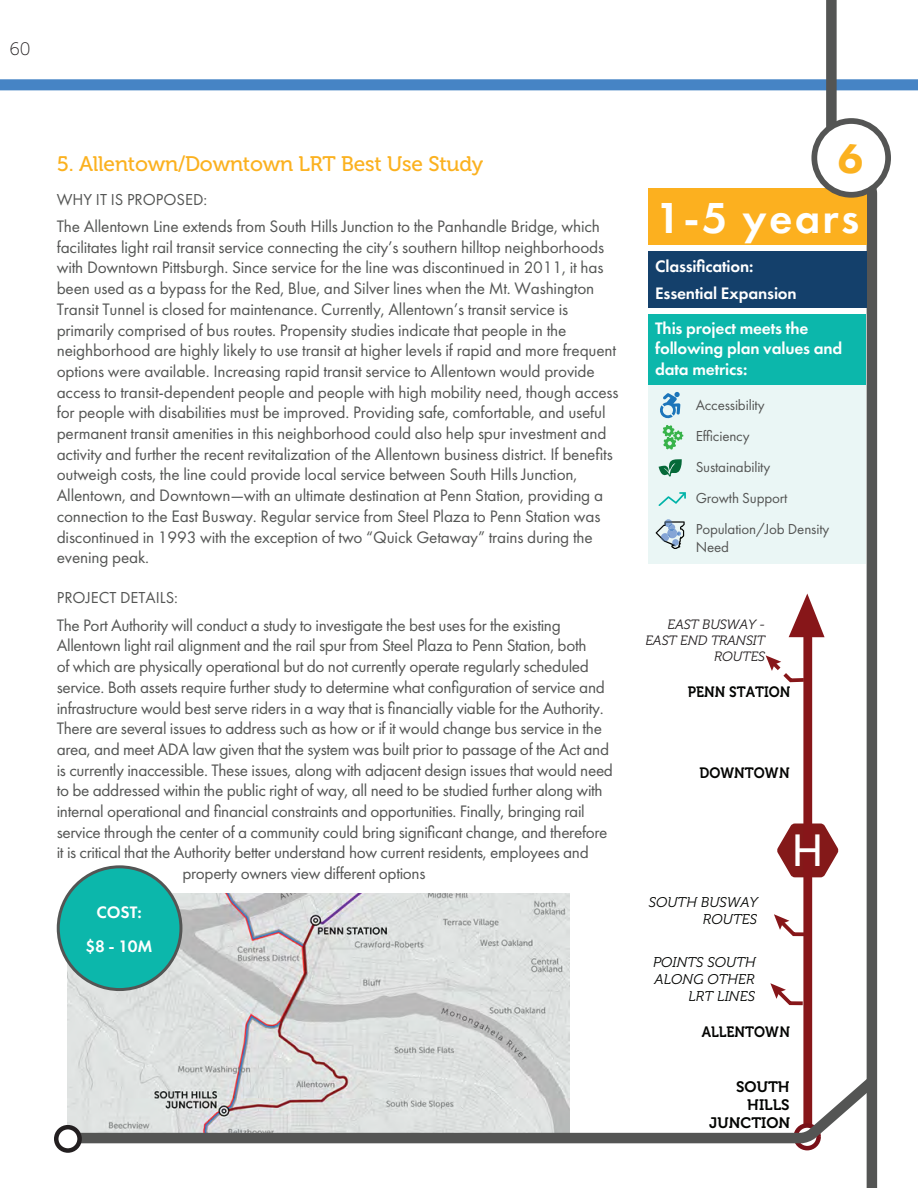
<style>
.page{position:relative;width:918px;height:1188px;background:#fff}
.page>*{position:absolute;margin:0;border:0;box-sizing:border-box;transform-origin:0 0}
.t1{font:600 45px "Futura PT";letter-spacing:.05em;color:#fff}
.t2{font:44.7px "Museo Sans 500";color:#fff;scale:.95 1}
.t3{font:800 42.6px "Futura PT";color:#fbb11f}
.t4{font:21px "Museo 500";letter-spacing:-.01em;color:#fbb11f}
.t5{font:18px "Museo 100";color:#231f20}
.t6{font:17.25px/20.7px "Futura PT";letter-spacing:-.01em;color:#545554}
.t7{font:600 17.25px/20.7px "Futura PT";letter-spacing:-.01em;color:#fff}
.t8{font:16.5px "Futura PT";color:#545554}
.t9{font:15.15px/18.1px "Museo 700";color:#040503;text-align:right}
.t10{font:15px/18px "Futura PT";letter-spacing:-.01em;color:#545554}
.t11{font:15px "Museo 700";color:#040503;scale:.92 1}
.t12{font:italic 14.1px/17px "Museo 300";color:#040503;text-align:right}
.SubBullets-Columns{font:italic 13.5px/16.2px "Museo 300";letter-spacing:-.01em;color:#231f20;text-align:right}
</style>
<div class="page">
<div style="left:0;top:79px;width:918px;height:11px;background:#4684c5"></div>
<svg style="left:821px;top:0;width:64px;height:1188px"></svg>
<img style="left:68px;top:894px;width:501px;height:173px">
<div style="left:648px;top:251px;width:219px;height:56px;background:#14406b"></div>
<div style="left:648px;top:314px;width:218px;height:89px;background:#0cb7ab"></div>
<div style="left:648px;top:385px;width:218px;height:179px;background:#eaf6f5"></div>
<svg style="left:660px;top:392px;width:20px;height:27px"></svg>
<svg style="left:656px;top:519px;width:29px;height:30px"></svg>
<svg style="left:659px;top:459px;width:23px;height:17px"></svg>
<div style="left:58px;top:867px;width:123px;height:123px;background:#0cb7ab;border-radius:50%"></div>
<div style="left:57px;top:865px;width:125px;height:126px;border:3px solid #545554;border-radius:50%"></div>
<div style="left:648px;top:188px;width:219px;height:56px;background:#fcb01f"></div>
<svg style="left:662px;top:425px;width:21px;height:25px"></svg>
<svg style="left:659px;top:492px;width:27px;height:14px"></svg>
<svg style="left:777px;top:824px;width:62px;height:53px"></svg>
<div style="left:803px;top:632px;width:9px;height:502px;background:#871619"></div>
<svg style="left:789px;top:594px;width:36px;height:43px"></svg>
<svg style="left:774px;top:914px;width:30px;height:24px"></svg>
<svg style="left:770px;top:983px;width:34px;height:24px"></svg>
<svg style="left:766px;top:655px;width:38px;height:29px"></svg>
<div style="left:794px;top:1123px;width:27px;height:27px;background:#791119;border:4px solid #791119;border-radius:50%"></div>
<div style="left:814px;top:121px;width:74px;height:74px;background:#fff;border-radius:50%"></div>
<div style="left:811px;top:118px;width:80px;height:80px;border:6px solid #545554;border-radius:50%"></div>
<svg style="left:61px;top:1067px;width:824px;height:82px"></svg>
<svg style="left:56px;top:1127px;width:24px;height:24px"></svg>
<div style="left:54px;top:1125px;width:28px;height:28px;border:4px solid #231f20;border-radius:50%"></div>
<p class="t5" style="left:10px;top:39px;width:22px">60</p>
<p class="t4" style="left:57px;top:153px;width:428px">5. Allentown/Downtown LRT Best Use Study</p>
<p class="t8" style="left:57px;top:189px;width:152px">WHY IT IS PROPOSED:</p>
<p class="t6" style="left:57px;top:216px;width:563px">The Allentown Line extends from South Hills Junction to the Panhandle Bridge, which facilitates light rail transit service connecting the city’s southern hilltop neighborhoods with Downtown Pittsburgh. Since service for the line was discontinued in 2011, it has been used as a bypass for the Red, Blue, and Silver lines when the Mt. Washington Transit Tunnel is closed for maintenance. Currently, Allentown’s transit service is primarily comprised of bus routes. Propensity studies indicate that people in the neighborhood are highly likely to use transit at higher levels if rapid and more frequent options were available. Increasing rapid transit service to Allentown would provide access to transit-dependent people and people with high mobility need, though access for people with disabilities must be improved. Providing safe, comfortable, and useful permanent transit amenities in this neighborhood could also help spur investment and activity and further the recent revitalization of the Allentown business district. If benefits outweigh costs, the line could provide local service between South Hills Junction, Allentown, and Downtown—with an ultimate destination at Penn Station, providing a connection to the East Busway. Regular service from Steel Plaza to Penn Station was discontinued in 1993 with the exception of two “Quick Getaway” trains during the evening peak.</p>
<p class="t8" style="left:57px;top:588px;width:123px">PROJECT DETAILS:</p>
<p class="t6" style="left:57px;top:615px;width:506px">The Port Authority will conduct a study to investigate the best uses for the existing</p>
<p class="t6" style="left:57px;top:635px;width:531px">Allentown light rail alignment and the rail spur from Steel Plaza to Penn Station, both</p>
<p class="t6" style="left:57px;top:656px;width:534px">of which are physically operational but do not currently operate regularly scheduled</p>
<p class="t6" style="left:57px;top:677px;width:550px">service. Both assets require further study to determine what configuration of service and</p>
<p class="t6" style="left:57px;top:697px;width:548px">infrastructure would best serve riders in a way that is financially viable for the Authority.</p>
<p class="t6" style="left:57px;top:718px;width:547px">There are several issues to address such as how or if it would change bus service in the</p>
<p class="t6" style="left:57px;top:739px;width:554px">area, and meet ADA law given that the system was built prior to passage of the Act and</p>
<p class="t6" style="left:57px;top:759px;width:558px">is currently inaccessible. These issues, along with adjacent design issues that would need</p>
<p class="t6" style="left:57px;top:780px;width:547px">to be addressed within the public right of way, all need to be studied further along with</p>
<p class="t6" style="left:57px;top:801px;width:530px">internal operational and financial constraints and opportunities. Finally, bringing rail</p>
<p class="t6" style="left:57px;top:822px;width:552px">service through the center of a community could bring significant change, and therefore</p>
<p class="t6" style="left:57px;top:842px;width:534px">it is critical that the Authority better understand how current residents, employees and</p>
<p class="t6" style="left:182px;top:863px;width:245px">property owners view different options</p>
<p class="t7" style="left:96px;top:901px;width:47px">COST:</p>
<p class="t7" style="left:85px;top:936px;width:69px">$8 - 10M</p>
<p class="t3" style="left:838px;top:133px;width:27px">6</p>
<p class="t1" style="left:656px;top:190px;width:205px">1-5 years</p>
<p class="t7" style="left:655px;top:256px;width:100px">Classification:</p>
<p class="t7" style="left:655px;top:283px;width:143px">Essential Expansion</p>
<p class="t7" style="left:655px;top:317px;width:189px">This project meets the following plan values and data metrics:</p>
<p class="t10" style="left:696px;top:396px;width:70px">Accessibility</p>
<p class="t10" style="left:696px;top:427px;width:55px">Efficiency</p>
<p class="t10" style="left:696px;top:458px;width:76px">Sustainability</p>
<p class="t10" style="left:696px;top:489px;width:93px">Growth Support</p>
<p class="t10" style="left:696px;top:520px;width:135px">Population/Job Density<br>Need</p>
<p class="SubBullets-Columns" style="left:645px;top:616px;width:121px">EAST BUSWAY -<br>EAST END TRANSIT<br>ROUTES</p>
<p class="t11" style="left:688px;top:683px;width:113px">PENN STATION</p>
<p class="t11" style="left:700px;top:765px;width:100px">DOWNTOWN</p>
<p class="t12" style="left:649px;top:894px;width:111px">SOUTH BUSWAY<br>ROUTES</p>
<p class="t12" style="left:653px;top:954px;width:104px">POINTS SOUTH<br>ALONG OTHER<br>LRT LINES</p>
<h2 class="t2" style="left:792px;top:826px;width:35px">H</h2>
<p class="t11" style="left:702px;top:1024px;width:97px">ALLENTOWN</p>
<p class="t9" style="left:709px;top:1078px;width:83px">SOUTH<br>HILLS<br>JUNCTION</p>
</div>
